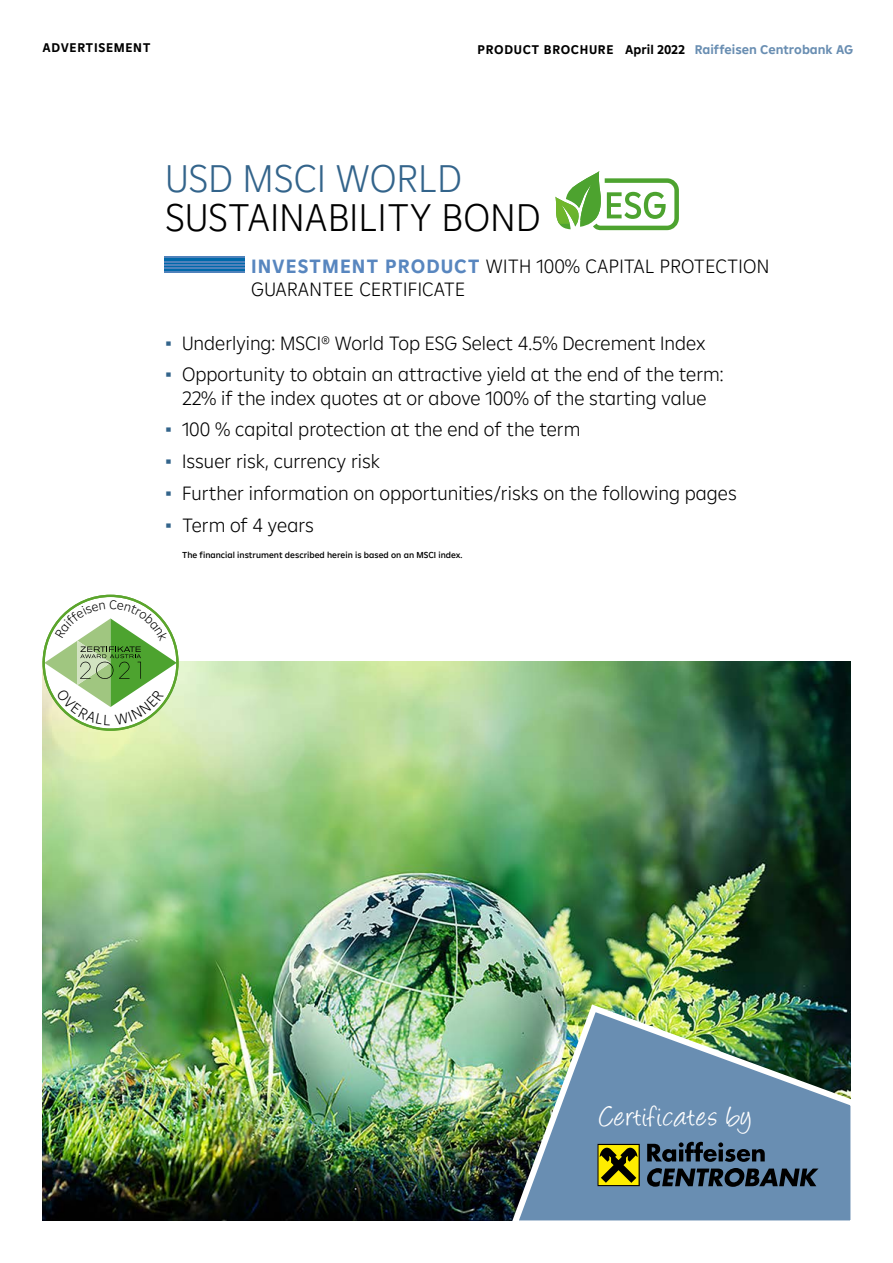
<style>
.page{position:relative;width:893px;height:1263px;background:#fff}
.page>*{position:absolute;margin:0;border:0;box-sizing:border-box;transform-origin:0 0}
.Titel_Blau{font:300 39px/39px "Amalia";letter-spacing:.01em;color:#000}
.t1{font:33px "Angelina";letter-spacing:.035em;color:#fff}
.t2{font:300 19.5px/23.2px "Amalia";color:#000;text-align:center}
.Kopfzeile{font:700 12.75px "Amalia";color:#000}
.Kopfzeile-2{font:700 12.75px "Amalia";letter-spacing:.05em;color:#000}
.Disclaimer{font:500 8.85px "Amalia";color:#000}
.s1{color:#698eb2}
.s2{color:#33648b}
.s3{font-weight:700;color:#5886bf}
.s4{font-family:"Trebuchet MS";font-weight:400;color:#33648b}
</style>
<div class="page">
<img style="left:43px;top:662px;width:807px;height:558px">
<svg style="left:555px;top:171px;width:124px;height:60px"></svg>
<img style="left:506px;top:1001px;width:345px;height:220px">
<svg style="left:597px;top:1144px;width:43px;height:42px"></svg>
<div style="left:598px;top:1145px;width:41px;height:40px;background:#ffed00"></div>
<svg style="left:600px;top:1148px;width:37px;height:35px"></svg>
<svg style="left:647px;top:1142px;width:118px;height:20px;background:#384c5f"></svg>
<svg style="left:647px;top:1168px;width:171px;height:18px;background:#2d3d4c"></svg>
<div style="left:165px;top:257px;width:80px;height:16px;background:#0069aa"></div>
<hr style="left:165px;top:261px;width:80px;height:2px;background:#5082bb">
<hr style="left:165px;top:271px;width:80px;height:2px;background:#5082bb">
<hr style="left:165px;top:264px;width:80px;height:2px;background:#5082bb">
<hr style="left:165px;top:267px;width:80px;height:2px;background:#5082bb">
<hr style="left:165px;top:256px;width:80px;height:2px;background:#5082bb">
<svg style="left:44px;top:600px;width:133px;height:125px"></svg>
<p class="Kopfzeile-2" style="left:43px;top:39px;width:109px">ADVERTISEMENT</p>
<p class="Kopfzeile" style="left:478px;top:41px;width:377px">PRODUCT BROCHURE April 2022 <span class="s1">Raiffeisen Centrobank AG</span></p>
<p class="Titel_Blau" style="left:165px;top:157px;width:377px"><span class="s2">USD MSCI WORLD<br></span>SUSTAINABILITY BOND</p>
<p class="t2" style="left:251px;top:254px;width:519px"><span class="s3">INVESTMENT PRODUCT</span> WITH 100% CAPITAL PROTECTION</p>
<p class="t2" style="left:251px;top:277px;width:216px">GUARANTEE CERTIFICATE</p>
<p class="t2" style="left:165px;top:330px;width:542px"><span class="s4">▪</span> Underlying: MSCI® World Top ESG Select 4.5% Decrement Index</p>
<p class="t2" style="left:165px;top:362px;width:560px"><span class="s4">▪</span> Opportunity to obtain an attractive yield at the end of the term:<br>22% if the index quotes at or above 100% of the starting value</p>
<p class="t2" style="left:165px;top:417px;width:417px"><span class="s4">▪</span> 100 % capital protection at the end of the term</p>
<p class="t2" style="left:165px;top:449px;width:217px"><span class="s4">▪</span> Issuer risk, currency risk</p>
<p class="t2" style="left:165px;top:481px;width:573px"><span class="s4">▪</span> Further information on opportunities/risks on the following pages</p>
<p class="t2" style="left:165px;top:512px;width:150px"><span class="s4">▪</span> Term of 4 years</p>
<p class="Disclaimer" style="left:182px;top:549px;width:282px">The financial instrument described herein is based on an MSCI index.</p>
<p class="t1" style="left:600px;top:1103px;width:153px">Certificates by</p>
</div>
